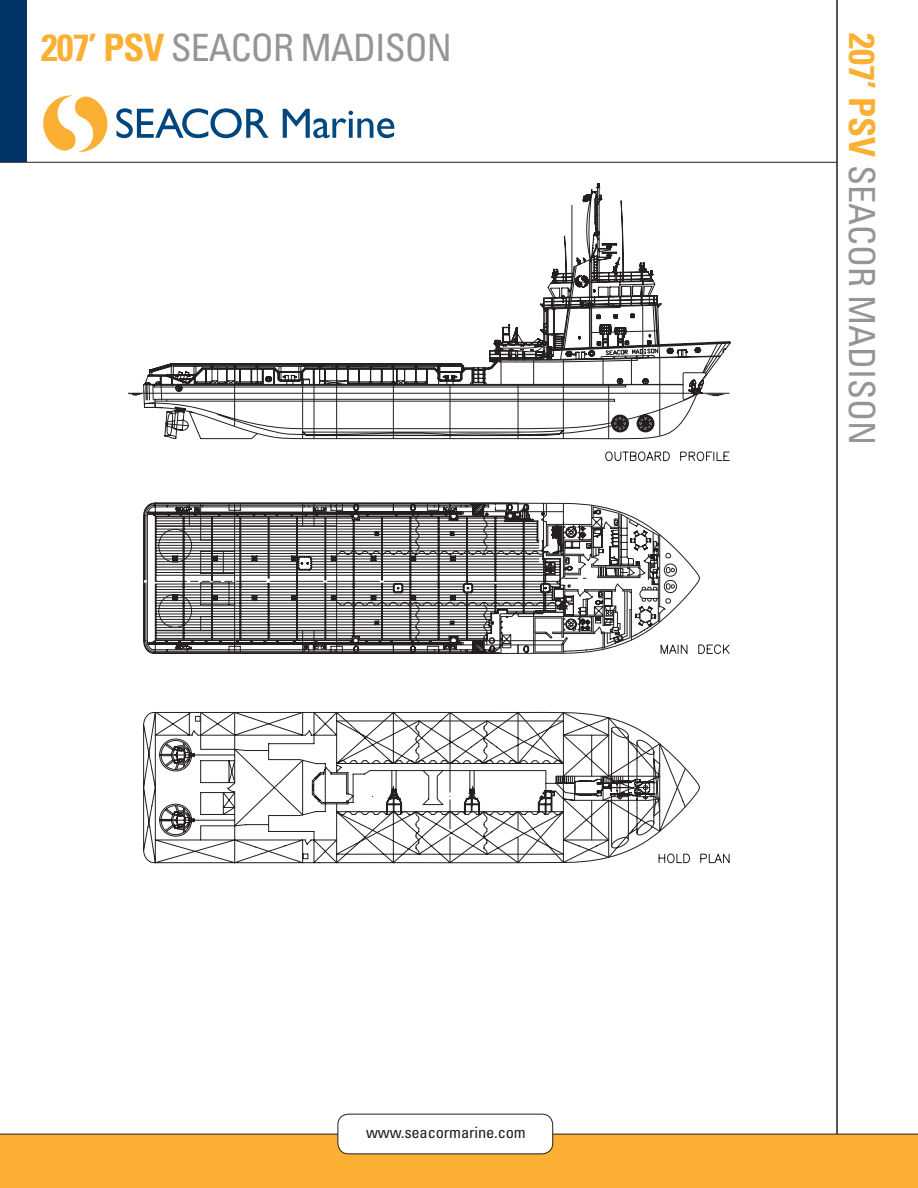
<style>
.page{position:relative;width:918px;height:1188px;background:#fff}
.page>*{position:absolute;margin:0;border:0;box-sizing:border-box;transform-origin:0 0}
.t1{font:condensed 37.65px "Univers";letter-spacing:-.025em;color:#939598}
.t2{font:condensed 36px "Univers";color:#939598}
.t3{font:condensed 15.75px "Univers";letter-spacing:-.01em;color:#231f20;scale:1.05 1}
.s1{font-weight:700;color:#fbb033}
</style>
<div class="page">
<svg style="left:43px;top:95px;width:64px;height:57px"></svg>
<svg style="left:116px;top:108px;width:153px;height:30px"></svg>
<svg style="left:283px;top:109px;width:111px;height:29px"></svg>
<div style="left:0;top:1134px;width:918px;height:54px;background:#fbb033"></div>
<div style="left:0;top:0;width:27px;height:162px;background:#023367"></div>
<hr style="left:0;top:162px;width:837px;height:1px;background:#231f20">
<hr style="left:836px;top:0;width:2px;height:1134px;background:#231f20">
<div style="left:338px;top:1114px;width:215px;height:40px;background:#fff;border-radius:11px"></div>
<div style="left:338px;top:1114px;width:215px;height:40px;border:1px solid #231f20;border-radius:11px"></div>
<svg style="left:704px;top:451px;width:26px;height:203px"></svg>
<svg style="left:704px;top:341px;width:27px;height:56px"></svg>
<svg style="left:143px;top:200px;width:557px;height:659px"></svg>
<svg style="left:146px;top:712px;width:285px;height:151px"></svg>
<svg style="left:431px;top:712px;width:299px;height:151px"></svg>
<p class="t1" style="left:41px;top:24px;width:412px"><span class="s1">207’ PSV</span> SEACOR MADISON</p>
<p class="t2" style="left:885px;top:33px;width:414px;rotate:90deg"><span class="s1">207’ PSV</span> SEACOR MADISON</p>
<p class="t3" style="left:366px;top:1122px;width:154px">www.seacormarine.com</p>
</div>
